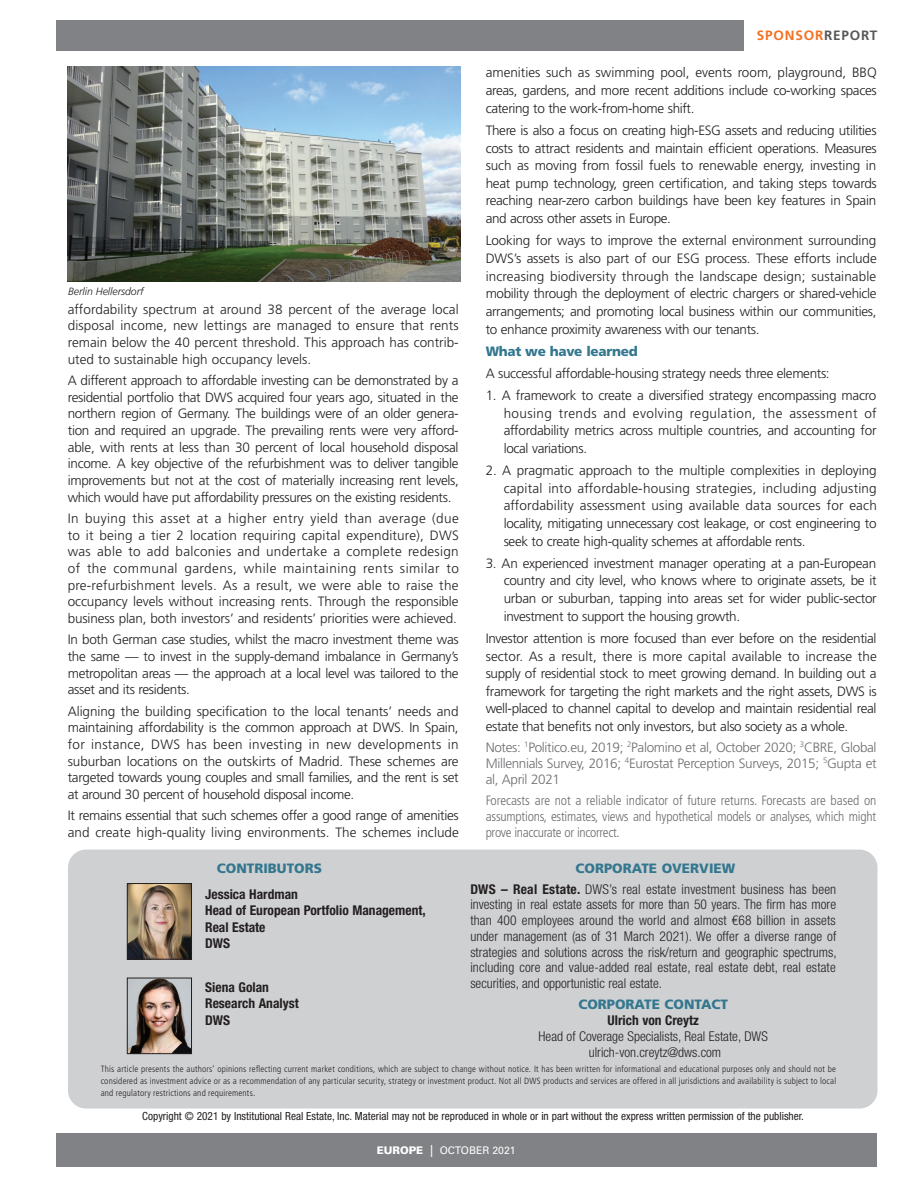
<style>
.page{position:relative;width:918px;height:1188px;background:#fff}
.page>*{position:absolute;margin:0;border:0;box-sizing:border-box;transform-origin:0 0}
.SponInterview_Text{font:300 13.5px/17.7px "Frutiger";letter-spacing:-.025em;color:#231f20;text-align:justify}
.SponBoxed_Text{font:300 condensed 13.5px/15.8px "Helvetica Neue LT Std";color:#231f20;text-align:justify}
.SponInterview_Text-2{font:300 condensed 13.5px/16.2px "Frutiger";letter-spacing:-.025em;color:#6c6d70;text-align:justify}
.SponInterview_Text-3{font:300 13.5px/16.2px "Frutiger";letter-spacing:-.025em;color:#6c6d70;text-align:justify}
.Corporate_Overview{font:700 condensed 13.5px/16.5px "Helvetica Neue LT Std";color:#231f20}
.Corporate_Overview-2{font:900 13.5px "Frutiger";color:#33778f}
.SponSubHead{font:900 13.5px "Frutiger";letter-spacing:-.025em;color:#33778f}
.SponBoxed_Text-2{font:900 13.5px "Frutiger";color:#33778f}
.SponBoxed_Text-3{font:700 condensed 13.5px "Helvetica Neue LT Std";color:#231f20}
.t1{font:700 13.5px "Frutiger";letter-spacing:.06em;color:#f37121}
.t2{font:condensed 11.25px "Helvetica Neue LT Std";color:#231f20}
.t3{font:10.5px "Univers";color:#fff}
.Box_text{font:italic 300 10.5px "Frutiger";letter-spacing:-.005em;color:#231f20}
.SponBox_text{font:300 condensed 9px/12px "Frutiger";letter-spacing:.02em;color:#231f20;text-align:justify}
.s1{color:#57585a}
.s2{font-weight:700}
.s3{font-weight:900}
.s4{font-size:12px}
</style>
<div class="page">
<div style="left:0;top:1133px;width:877px;height:34px;background:#808285"></div>
<div style="left:0;top:20px;width:743px;height:30px;background:#808285"></div>
<div style="left:68px;top:850px;width:810px;height:259px;background:#cfd0d2;border-radius:18px"></div>
<img style="left:129px;top:885px;width:61px;height:72px">
<div style="left:127px;top:883px;width:65px;height:76px;border:1px solid #231f20"></div>
<img style="left:129px;top:980px;width:61px;height:72px">
<div style="left:127px;top:978px;width:65px;height:76px;border:1px solid #231f20"></div>
<img style="left:68px;top:66px;width:393px;height:216px">
<div style="left:0;top:13px;width:56px;height:50px;background:#fff"></div>
<div style="left:0;top:1127px;width:56px;height:50px;background:#fff"></div>
<p class="Box_text" style="left:68px;top:285px;width:77px">Berlin Hellersdorf</p>
<p class="SponInterview_Text" style="left:68px;top:301px;width:392px;line-height:16.6px">affordability spectrum at around 38 percent of the average local disposal income, new lettings are managed to ensure that rents remain below the 40 percent threshold. This approach has contrib&shy;uted to sustainable high occupancy levels.</p>
<p class="SponInterview_Text" style="left:68px;top:372px;width:393px;line-height:16.6px">A different approach to affordable investing can be demonstrated by a residential portfolio that DWS acquired four years ago, situated in the northern region of Germany. The buildings were of an older genera&shy;tion and required an upgrade. The prevailing rents were very afford&shy;able, with rents at less than 30 percent of local household disposal income. A key objective of the refurbishment was to deliver tangible improvements but not at the cost of materially increasing rent levels, which would have put affordability pressures on the existing residents.</p>
<p class="SponInterview_Text" style="left:68px;top:510px;width:393px;line-height:16.6px">In buying this asset at a higher entry yield than average (due to it being a tier 2 location requiring capital expenditure), DWS was able to add balconies and undertake a complete redesign of the communal gardens, while maintaining rents similar to pre-refurbishment levels. As a result, we were able to raise the occupancy levels without increasing rents. Through the responsible business plan, both investors’ and residents’ priorities were achieved.</p>
<p class="SponInterview_Text" style="left:68px;top:631px;width:392px;line-height:16.6px">In both German case studies, whilst the macro investment theme was the same — to invest in the supply-demand imbalance in Germany’s metropolitan areas — the approach at a local level was tailored to the asset and its residents.</p>
<p class="SponInterview_Text" style="left:68px;top:703px;width:392px;line-height:16.6px">Aligning the building specification to the local tenants’ needs and maintaining affordability is the common approach at DWS. In Spain, for instance, DWS has been investing in new developments in suburban locations on the outskirts of Madrid. These schemes are targeted towards young couples and small families, and the rent is set at around 30 percent of household disposal income.</p>
<p class="SponInterview_Text" style="left:68px;top:807px;width:393px;line-height:16.6px">It remains essential that such schemes offer a good range of amenities and create high-quality living environments. The schemes include</p>
<p class="Corporate_Overview-2" style="left:217px;top:860px;width:107px">CONTRIBUTORS</p>
<p class="Corporate_Overview" style="left:205px;top:886px;width:94px">Jessica Hardman</p>
<p class="Corporate_Overview" style="left:205px;top:902px;width:222px">Head of European Portfolio Management,<br>Real Estate</p>
<p class="Corporate_Overview" style="left:205px;top:935px;width:27px">DWS</p>
<p class="Corporate_Overview" style="left:205px;top:979px;width:65px">Siena Golan</p>
<p class="Corporate_Overview" style="left:205px;top:995px;width:95px">Research Analyst</p>
<p class="Corporate_Overview" style="left:205px;top:1012px;width:27px">DWS</p>
<p class="t1" style="left:757px;top:27px;width:122px">SPONSOR<span class="s1">REPORT</span></p>
<p class="SponInterview_Text" style="left:486px;top:64px;width:393px">amenities such as swimming pool, events room, playground, BBQ areas, gardens, and more recent additions include co-working spaces catering to the work-from-home shift.</p>
<p class="SponInterview_Text" style="left:486px;top:121px;width:393px">There is also a focus on creating high-ESG assets and reducing utilities costs to attract residents and maintain efficient operations. Measures such as moving from fossil fuels to renewable energy, investing in heat pump technology, green certification, and taking steps towards reaching near-zero carbon buildings have been key features in Spain and across other assets in Europe.</p>
<p class="SponInterview_Text" style="left:486px;top:232px;width:393px">Looking for ways to improve the external environment surrounding DWS’s assets is also part of our ESG process. These efforts include increasing biodiversity through the landscape design; sustainable mobility through the deployment of electric chargers or shared-vehicle arrangements; and promoting local business within our communities, to enhance proximity awareness with our tenants.</p>
<p class="SponSubHead" style="left:486px;top:343px;width:154px">What we have learned</p>
<p class="SponInterview_Text" style="left:486px;top:364px;width:346px">A successful affordable-housing strategy needs three elements:</p>
<p class="SponInterview_Text" style="left:504px;top:386px;width:375px;text-indent:-18px">1. A framework to create a diversified strategy encompassing macro housing trends and evolving regulation, the assessment of affordability metrics across multiple countries, and accounting for local variations.</p>
<p class="SponInterview_Text" style="left:504px;top:462px;width:375px;text-indent:-18px">2. A pragmatic approach to the multiple complexities in deploying capital into affordable-housing strategies, including adjusting affordability assessment using available data sources for each locality, mitigating unnecessary cost leakage, or cost engineering to seek to create high-quality schemes at affordable rents.</p>
<p class="SponInterview_Text" style="left:504px;top:554px;width:375px;text-indent:-18px">3. An experienced investment manager operating at a pan-European country and city level, who knows where to originate assets, be it urban or suburban, tapping into areas set for wider public-sector investment to support the housing growth.</p>
<p class="SponInterview_Text" style="left:486px;top:629px;width:393px">Investor attention is more focused than ever before on the residential sector. As a result, there is more capital available to increase the supply of residential stock to meet growing demand. In building out a framework for targeting the right markets and the right assets, DWS is well-placed to channel capital to develop and maintain residential real estate that benefits not only investors, but also society as a whole.</p>
<p class="SponInterview_Text-3" style="left:486px;top:739px;width:392px">Notes: <sup>1</sup>Politico.eu, 2019; <sup>2</sup>Palomino et al, October 2020; <sup>3</sup>CBRE, Global Millennials Survey, 2016; <sup>4</sup>Eurostat Perception Surveys, 2015; <sup>5</sup>Gupta et al, April 2021</p>
<p class="SponInterview_Text-2" style="left:486px;top:792px;width:392px">Forecasts are not a reliable indicator of future returns. Forecasts are based on assumptions, estimates, views and hypothetical models or analyses, which might prove inaccurate or incorrect.</p>
<p class="Corporate_Overview-2" style="left:576px;top:860px;width:161px">CORPORATE OVERVIEW</p>
<p class="SponBoxed_Text" style="left:470px;top:881px;width:368px"><span class="s2">DWS – Real Estate.</span> DWS’s real estate investment business has been investing in real estate assets for more than 50 years. The firm has more than 400 employees around the world and almost €68 billion in assets under management (as of 31 March 2021). We offer a diverse range of strategies and solutions across the risk/return and geographic spectrums, including core and value-added real estate, real estate debt, real estate securities, and opportunistic real estate.</p>
<p class="SponBoxed_Text-2" style="left:578px;top:996px;width:151px">CORPORATE CONTACT</p>
<p class="SponBoxed_Text-3" style="left:608px;top:1012px;width:93px">Ulrich von Creytz</p>
<p class="SponBoxed_Text" style="left:539px;top:1028px;width:231px">Head of Coverage Specialists, Real Estate, DWS</p>
<p class="SponBoxed_Text" style="left:589px;top:1044px;width:134px">ulrich-von.creytz@dws.com</p>
<p class="SponBox_text" style="left:101px;top:1063px;width:737px">This article presents the authors’ opinions reflecting current market conditions, which are subject to change without notice. It has been written for informational and educational purposes only and should not be considered as investment advice or as a recommendation of any particular security, strategy or investment product. Not all DWS products and services are offered in all jurisdictions and availability is subject to local and regulatory restrictions and requirements.</p>
<p class="t2" style="left:142px;top:1110px;width:663px">Copyright © 2021 by Institutional Real Estate, Inc. Material may not be reproduced in whole or in part without the express written permission of the publisher.</p>
<p class="t3" style="left:377px;top:1144px;width:141px"><span class="s3">EUROPE</span> <span class="s4">|</span> OCTOBER 2021</p>
</div>
